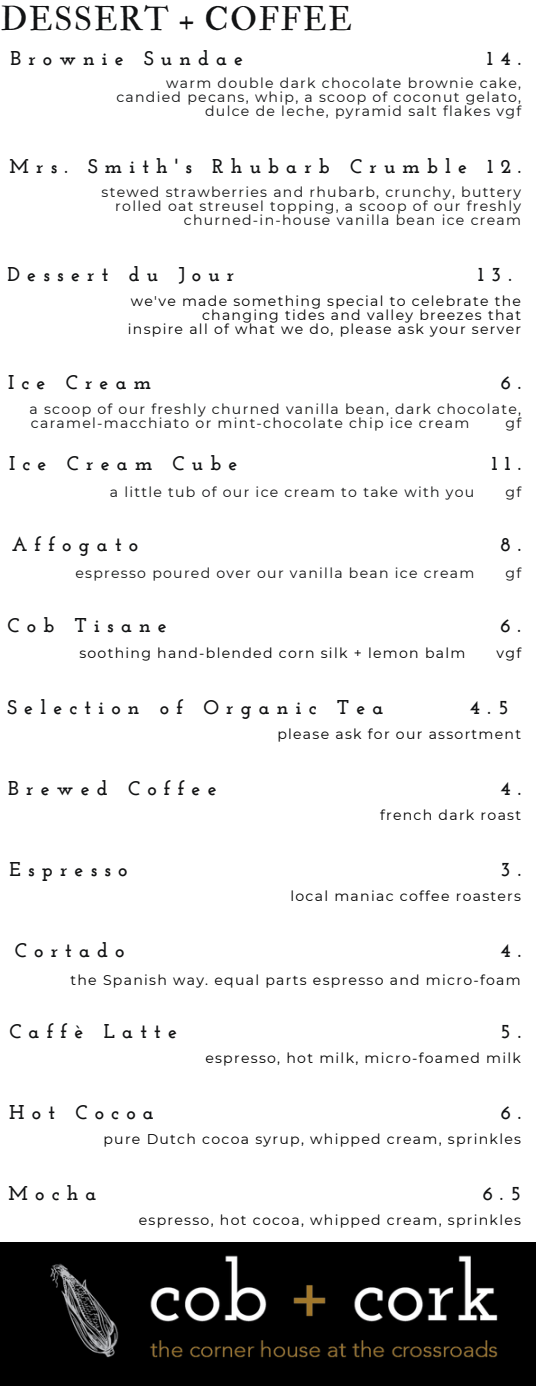
<style>
.page{position:relative;width:536px;height:1386px;background:#fff}
.page>*{position:absolute;margin:0;border:0;box-sizing:border-box;transform-origin:0 0}
.t1{font:33.25px "IM FELL Double Pica Roman";letter-spacing:.04em;color:#121314}
.t2{font:700 19.95px "Josefin Slab";letter-spacing:.36em;color:#121314}
.t3{font:14px/14px "Montserrat";letter-spacing:.09em;color:#121314}
.t4{font:14px/14px "Montserrat";letter-spacing:.09em;color:#000;text-align:right}
.s1{color:#fff}
</style>
<div class="page">
<img style="left:0;top:1242px;width:535px;height:143px">
<p class="t1" style="left:0;top:-1px;width:353px">DESSERT + COFFEE</p>
<p class="t2" style="left:10px;top:50px;width:234px">Brownie Sundae</p>
<p class="t2" style="left:487px;top:50px;width:35px">14.</p>
<p class="t3" style="left:166px;top:76px;width:356px">warm double dark chocolate brownie cake,</p>
<p class="t3" style="left:116px;top:90px;width:406px">candied pecans, whip, a scoop of coconut gelato,</p>
<p class="t3" style="left:205px;top:104px;width:317px">dulce de leche, pyramid salt flakes vgf</p>
<p class="t2" style="left:10px;top:158px;width:512px">Mrs. Smith's Rhubarb Crumble 12.</p>
<p class="t3" style="left:101px;top:185px;width:421px">stewed strawberries and rhubarb, crunchy, buttery</p>
<p class="t3" style="left:115px;top:199px;width:407px">rolled oat streusel topping, a scoop of our freshly</p>
<p class="t3" style="left:184px;top:213px;width:338px">churned-in-house vanilla bean ice cream</p>
<p class="t2" style="left:8px;top:266px;width:228px">Dessert du Jour</p>
<p class="t2" style="left:478px;top:266px;width:35px">13.</p>
<p class="t4" style="left:131px;top:293px;width:391px">we've made something special to celebrate the changing tides and valley breezes that</p>
<p class="t4" style="left:128px;top:322px;width:394px">inspire all of what we do, please ask your server</p>
<p class="t2" style="left:8px;top:374px;width:145px">Ice Cream</p>
<p class="t2" style="left:500px;top:374px;width:22px">6 .</p>
<p class="t3" style="left:30px;top:402px;width:493px">a scoop of our freshly churned vanilla bean, dark chocolate, caramel-macchiato or mint-chocolate chip ice cream</p>
<p class="t3" style="left:505px;top:416px;width:17px">gf</p>
<p class="t2" style="left:9px;top:455px;width:230px">Ice Cream Cube</p>
<p class="t2" style="left:492px;top:455px;width:31px">11.</p>
<p class="t3" style="left:110px;top:485px;width:366px">a little tub of our ice cream to take with you</p>
<p class="t3" style="left:505px;top:485px;width:17px">gf</p>
<p class="t2" style="left:12px;top:536px;width:128px">Affogato</p>
<p class="t2" style="left:500px;top:536px;width:22px">8 .</p>
<p class="t3" style="left:75px;top:566px;width:400px">espresso poured over our vanilla bean ice cream</p>
<p class="t3" style="left:505px;top:566px;width:17px">gf</p>
<p class="t2" style="left:8px;top:617px;width:161px">Cob Tisane</p>
<p class="t2" style="left:489px;top:617px;width:33px"><span class="s1">.</span>6.</p>
<p class="t4" style="left:79px;top:646px;width:387px">soothing hand-blended corn silk + lemon balm</p>
<p class="t4" style="left:496px;top:646px;width:26px">vgf</p>
<p class="t2" style="left:8px;top:699px;width:377px">Selection of Organic Tea</p>
<p class="t2" style="left:469px;top:699px;width:40px">4.5</p>
<p class="t4" style="left:277px;top:727px;width:245px">please ask for our assortment</p>
<p class="t2" style="left:8px;top:780px;width:210px">Brewed Coffee</p>
<p class="t2" style="left:500px;top:780px;width:22px">4 .</p>
<p class="t4" style="left:380px;top:808px;width:142px">french dark roast</p>
<p class="t2" style="left:10px;top:861px;width:119px">Espresso</p>
<p class="t2" style="left:500px;top:861px;width:22px">3 .</p>
<p class="t4" style="left:290px;top:889px;width:232px">local maniac coffee roasters</p>
<p class="t2" style="left:15px;top:942px;width:111px">Cortado</p>
<p class="t2" style="left:500px;top:942px;width:22px">4 .</p>
<p class="t4" style="left:70px;top:973px;width:451px">the Spanish way. equal parts espresso and micro-foam</p>
<p class="t2" style="left:9px;top:1023px;width:169px">Caffè Latte</p>
<p class="t2" style="left:499px;top:1023px;width:23px">5 .</p>
<p class="t4" style="left:205px;top:1051px;width:317px">espresso, hot milk, micro-foamed milk</p>
<p class="t2" style="left:9px;top:1104px;width:146px">Hot Cocoa</p>
<p class="t2" style="left:500px;top:1104px;width:22px">6 .</p>
<p class="t4" style="left:103px;top:1132px;width:419px">pure Dutch cocoa syrup, whipped cream, sprinkles</p>
<p class="t2" style="left:9px;top:1185px;width:89px">Mocha</p>
<p class="t2" style="left:471px;top:1185px;width:51px"><span class="s1">.</span>6.5</p>
<p class="t4" style="left:139px;top:1213px;width:383px">espresso, hot cocoa, whipped cream, sprinkles</p>
</div>
